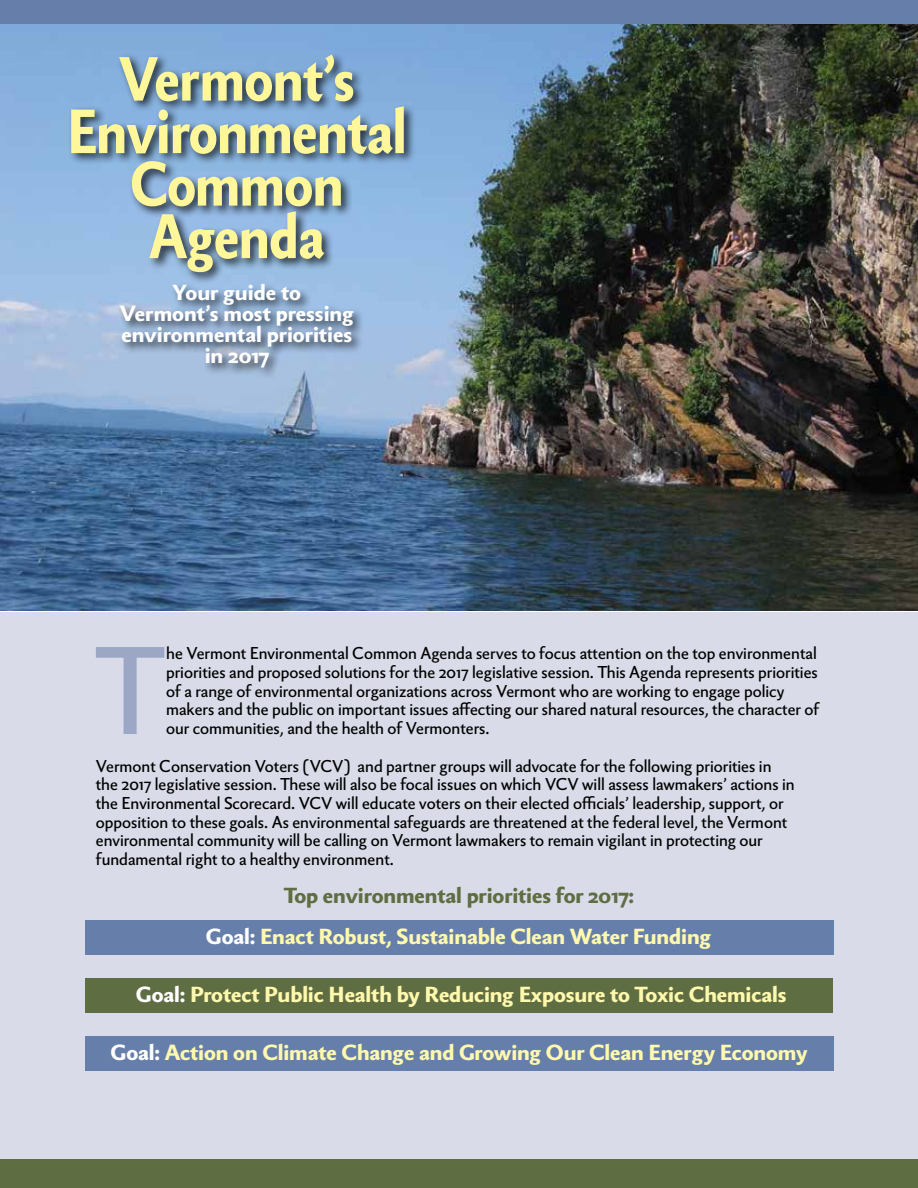
<style>
.page{position:relative;width:918px;height:1188px;background:#fff}
.page>*{position:absolute;margin:0;border:0;box-sizing:border-box;transform-origin:0 0}
.t1{font:120px "Berling Nova Sans Pro";color:#9ca7c6}
.t2{font:800 60px/52.5px "Berling Nova Sans Pro";letter-spacing:-.01em;color:#fff799;text-align:center;scale:.85 1}
.t3{font:800 21px/40.8px "Berling Nova Sans Pro";letter-spacing:-.005em;color:#fff9ae;text-align:center}
.t4{font:800 21px/21px "Berling Nova Sans Pro";color:#fff;text-align:center}
.t5{font:16.5px/18.8px "Berling Nova Sans Pro";color:#000}
.s1{color:#5f6d42}
.s2{color:#fff}
</style>
<div class="page">
<img style="left:0;top:23px;width:918px;height:587px">
<div style="left:0;top:612px;width:918px;height:576px;background:#d9dce8"></div>
<div style="left:0;top:0;width:918px;height:23px;background:#667eaa"></div>
<div style="left:68px;top:52px;width:349px;height:327px;background:#000;opacity:.75"></div>
<div style="left:0;top:1159px;width:918px;height:29px;background:#5f6d42"></div>
<div style="left:85px;top:920px;width:748px;height:34px;background:#667eaa"></div>
<div style="left:85px;top:978px;width:747px;height:34px;background:#5f6d42"></div>
<div style="left:85px;top:1036px;width:748px;height:35px;background:#667eaa"></div>
<h2 class="t2" style="left:67px;top:49px;width:401px">Vermont’s<br>Environmental<br>Common<br>Agenda</h2>
<p class="t4" style="left:120px;top:281px;width:236px">Your guide to<br>Vermont’s most pressing environmental priorities in 2017</p>
<h1 class="t1" style="left:93px;top:602px;width:75px">T</h1>
<p class="t5" style="left:166px;top:643px;width:655px">he Vermont Environmental Common Agenda serves to focus attention on the top environmental priorities and proposed solutions for the 2017 legislative session. This Agenda represents priorities of a range of environmental organizations across Vermont who are working to engage policy makers and the public on important issues affecting our shared natural resources, the character of our communities, and the health of Vermonters.</p>
<p class="t5" style="left:96px;top:755px;width:700px">Vermont Conservation Voters (VCV) and partner groups will advocate for the following priorities in the 2017 legislative session. These will also be focal issues on which VCV will assess lawmakers’ actions in the Environmental Scorecard. VCV will educate voters on their elected officials’ leadership, support, or opposition to these goals. As environmental safeguards are threatened at the federal level, the Vermont environmental community will be calling on Vermont lawmakers to remain vigilant in protecting our fundamental right to a healthy environment.</p>
<p class="t3" style="left:206px;top:874px;width:507px"><span class="s1">Top environmental priorities for 2017:<br></span><span class="s2">Goal:</span> Enact Robust, Sustainable Clean Water Funding</p>
<p class="t3" style="left:136px;top:973px;width:652px"><span class="s2">Goal:</span> Protect Public Health by Reducing Exposure to Toxic Chemicals</p>
<p class="t3" style="left:110px;top:1031px;width:699px"><span class="s2">Goal:</span> Action on Climate Change and Growing Our Clean Energy Economy</p>
</div>
